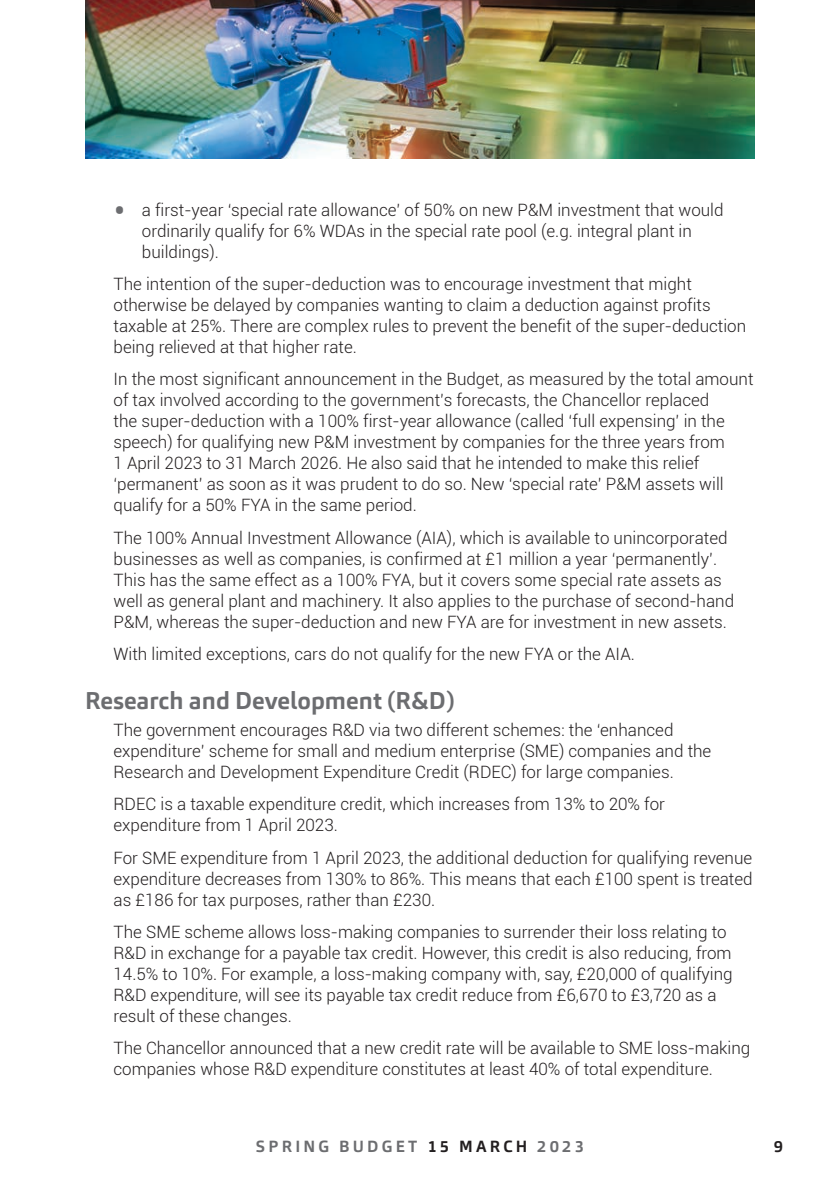
<style>
.page{position:relative;width:840px;height:1191px;background:#fff}
.page>*{position:absolute;margin:0;border:0;box-sizing:border-box;transform-origin:0 0}
.t1{font:700 24px "Carnac";color:#6c6d70}
.t2{font:300 17px/21px "Roboto";color:#231f20}
.t3{font:700 16px "Carnac";letter-spacing:.2em;color:#6c6d70}
.t4{font:700 16px "Carnac";color:#231f20}
.s1{font-size:38px;color:#6c6d70}
.s2{color:#231f20}
</style>
<div class="page">
<img style="left:85px;top:0;width:669px;height:159px">
<p class="t2" style="left:142px;top:198px;width:583px;text-indent:-28px"><span class="s1">•</span> a first-year ‘special rate allowance’ of 50% on new P&amp;M investment that would ordinarily qualify for 6% WDAs in the special rate pool (e.g. integral plant in buildings).</p>
<p class="t2" style="left:113px;top:273px;width:634px">The intention of the super-deduction was to encourage investment that might otherwise be delayed by companies wanting to claim a deduction against profits taxable at 25%. There are complex rules to prevent the benefit of the super-deduction being relieved at that higher rate.</p>
<p class="t2" style="left:113px;top:368px;width:641px">In the most significant announcement in the Budget, as measured by the total amount of tax involved according to the government’s forecasts, the Chancellor replaced<br>the super-deduction with a 100% first-year allowance (called ‘full expensing’ in the speech) for qualifying new P&amp;M investment by companies for the three years from<br>1 April 2023 to 31 March 2026. He also said that he intended to make this relief ‘permanent’ as soon as it was prudent to do so. New ‘special rate’ P&amp;M assets will qualify for a 50% FYA in the same period.</p>
<p class="t2" style="left:113px;top:526px;width:622px">The 100% Annual Investment Allowance (AIA), which is available to unincorporated businesses as well as companies, is confirmed at £1 million a year ‘permanently’.<br>This has the same effect as a 100% FYA, but it covers some special rate assets as well as general plant and machinery. It also applies to the purchase of second-hand P&amp;M, whereas the super-deduction and new FYA are for investment in new assets.</p>
<p class="t2" style="left:113px;top:643px;width:522px">With limited exceptions, cars do not qualify for the new FYA or the AIA.</p>
<h1 class="t1" style="left:85px;top:685px;width:371px">Research and Development (R&amp;D)</h1>
<p class="t2" style="left:113px;top:719px;width:599px">The government encourages R&amp;D via two different schemes: the ‘enhanced expenditure’ scheme for small and medium enterprise (SME) companies and the<br>Research and Development Expenditure Credit (RDEC) for large companies.</p>
<p class="t2" style="left:113px;top:793px;width:552px">RDEC is a taxable expenditure credit, which increases from 13% to 20% for expenditure from 1 April 2023.</p>
<p class="t2" style="left:113px;top:846px;width:640px;text-align:justify">For SME expenditure from 1 April 2023, the additional deduction for qualifying revenue expenditure decreases from 130% to 86%. This means that each £100 spent is treated as £186 for tax purposes, rather than £230.</p>
<p class="t2" style="left:113px;top:920px;width:620px">The SME scheme allows loss-making companies to surrender their loss relating to R&amp;D in exchange for a payable tax credit. However, this credit is also reducing, from 14.5% to 10%. For example, a loss-making company with, say, £20,000 of qualifying R&amp;D expenditure, will see its payable tax credit reduce from £6,670 to £3,720 as a result of these changes.</p>
<p class="t2" style="left:113px;top:1037px;width:638px">The Chancellor announced that a new credit rate will be available to SME loss-making companies whose R&amp;D expenditure constitutes at least 40% of total expenditure.</p>
<p class="t3" style="left:256px;top:1136px;width:329px">SPRING BUDGET <span class="s2">15 MARCH</span> 2023</p>
<p class="t4" style="left:773px;top:1136px;width:11px">9</p>
</div>
